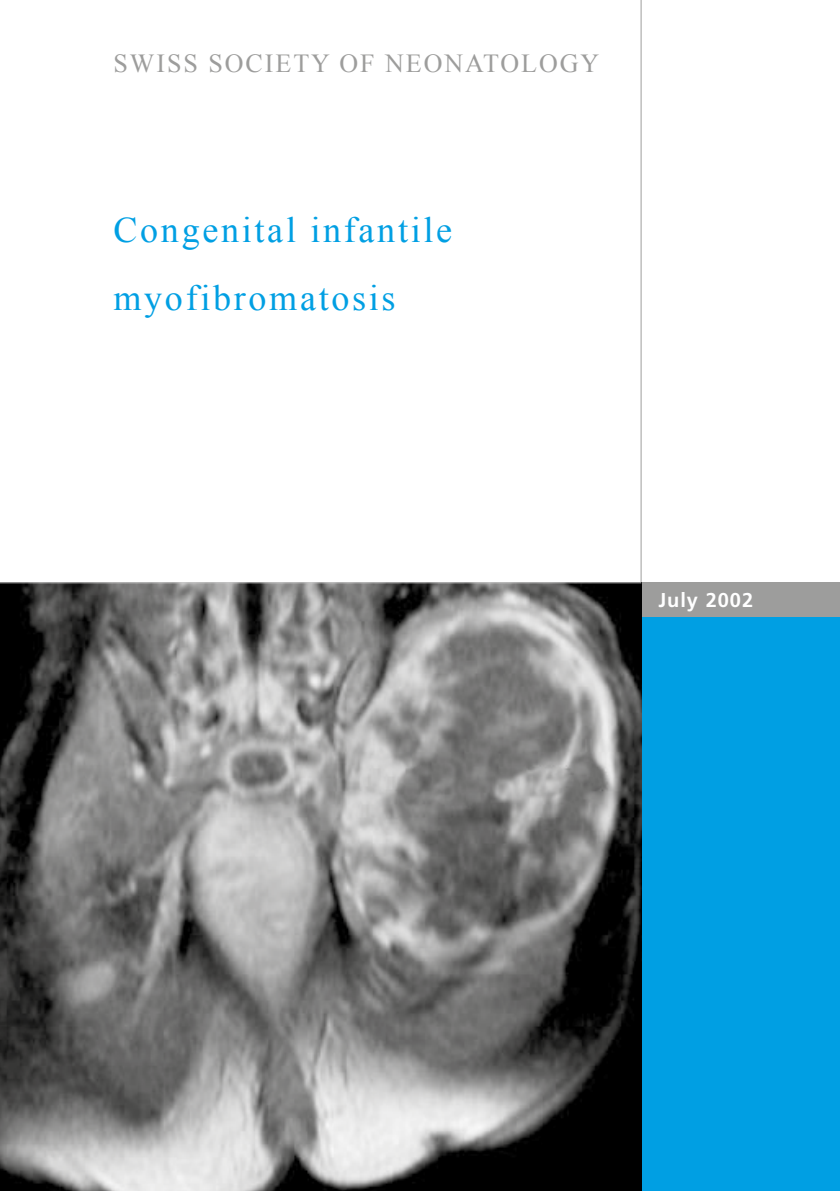
<style>
.page{position:relative;width:840px;height:1191px;background:#fff}
.page>*{position:absolute;margin:0;border:0;box-sizing:border-box;transform-origin:0 0}
.t1{font:36px/68px "Times New Roman";letter-spacing:.075em;color:#009fe3}
.t2{font:26px "Times New Roman";letter-spacing:.075em;color:#9d9d9c}
.t3{font:700 20px "Frutiger LT Std";letter-spacing:.05em;color:#fff}
</style>
<div class="page">
<hr style="left:640px;top:0;width:1px;height:1191px;background:#9d9d9c">
<div style="left:641px;top:616px;width:198px;height:575px;background:#009fe3"></div>
<div style="left:641px;top:582px;width:198px;height:34px;background:#9d9d9c"></div>
<img style="left:0;top:583px;width:641px;height:608px">
<hr style="left:0;top:582px;width:641px;height:1px;background:#c8c8c8">
<p class="t2" style="left:113px;top:46px;width:487px">SWISS SOCIETY OF NEONATOLOGY</p>
<p class="t1" style="left:113px;top:195px;width:340px">Congenital infantile myofibromatosis</p>
<p class="t3" style="left:658px;top:588px;width:96px">July 2002</p>
</div>
